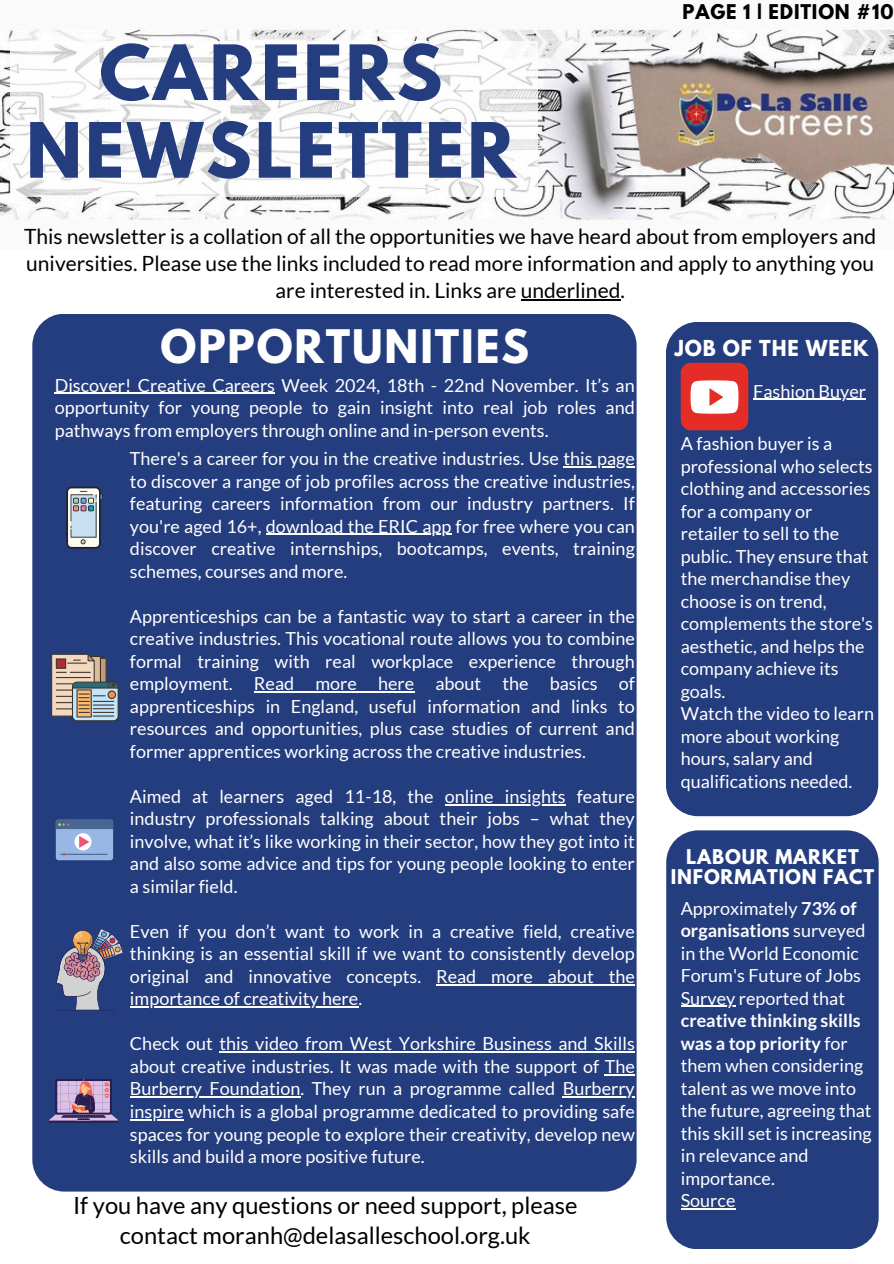
<style>
.page{position:relative;width:894px;height:1264px;background:#fff}
.page>*{position:absolute;margin:0;border:0;box-sizing:border-box;transform-origin:0 0}
.t1{font:700 67.5px/77.7px "League Spartan";letter-spacing:.045em;color:#243d7f;text-align:center}
.t2{font:700 40.95px "League Spartan";letter-spacing:.045em;color:#fff}
.t3{font:23.7px/30.3px "Lato";color:#000;text-align:center}
.t4{font:21px/27px "Lato";color:#000;text-align:center}
.t5{font:700 19.5px "League Spartan";letter-spacing:.045em;color:#fff}
.t6{font:18px/22.5px "Lato";color:#fff}
.t7{font:700 18px/20.2px "League Spartan";letter-spacing:.045em;color:#fff;text-align:center}
.t8{font:700 18px "League Spartan";letter-spacing:.045em;color:#000}
.s1{font-weight:700}
</style>
<div class="page">
<div style="left:32px;top:314px;width:604px;height:877px;background:#243d7f;border-radius:32px"></div>
<div style="left:665px;top:322px;width:213px;height:494px;background:#243d7f;border-radius:32px"></div>
<div style="left:666px;top:830px;width:212px;height:419px;background:#243d7f;border-radius:32px"></div>
<img style="left:0;top:25px;width:893px;height:200px">
<svg style="left:11px;top:41px;width:527px;height:155px"></svg>
<hr style="left:520px;top:299px;width:100px;height:1px;background:#000">
<div style="left:680px;top:363px;width:68px;height:67px;background:#e52d27;border-radius:10px"></div>
<svg style="left:690px;top:380px;width:48px;height:34px;background:#fadfde"></svg>
<hr style="left:563px;top:466px;width:71px;height:1px;background:#fff">
<hr style="left:266px;top:534px;width:185px;height:1px;background:#fff">
<hr style="left:254px;top:691px;width:160px;height:1px;background:#fff">
<hr style="left:445px;top:804px;width:120px;height:1px;background:#fff">
<hr style="left:436px;top:984px;width:198px;height:1px;background:#fff">
<hr style="left:130px;top:1006px;width:228px;height:1px;background:#fff">
<hr style="left:219px;top:1051px;width:415px;height:1px;background:#fff">
<hr style="left:604px;top:1074px;width:30px;height:1px;background:#fff">
<hr style="left:130px;top:1096px;width:170px;height:1px;background:#fff">
<hr style="left:562px;top:1096px;width:72px;height:1px;background:#fff">
<hr style="left:130px;top:1119px;width:54px;height:1px;background:#fff">
<svg style="left:66px;top:487px;width:36px;height:61px;background:#a7b2b9"></svg>
<svg style="left:56px;top:928px;width:67px;height:82px"></svg>
<div style="left:56px;top:819px;width:57px;height:41px;background:#98b7e4;border-radius:3px"></div>
<svg style="left:56px;top:819px;width:57px;height:10px"></svg>
<hr style="left:61px;top:853px;width:46px;height:1px;background:#496592">
<div style="left:74px;top:833px;width:17px;height:17px;background:#fff;border-radius:50%"></div>
<svg style="left:79px;top:835px;width:10px;height:13px"></svg>
<svg style="left:51px;top:653px;width:68px;height:68px;background:#9f9995"></svg>
<hr style="left:70px;top:671px;width:21px;height:2px;background:#3a322b">
<hr style="left:56px;top:677px;width:35px;height:1px;background:#3a322b">
<svg style="left:49px;top:1079px;width:69px;height:43px"></svg>
<hr style="left:55px;top:393px;width:220px;height:1px;background:#fff">
<hr style="left:753px;top:399px;width:112px;height:1px;background:#fff">
<hr style="left:680px;top:1005px;width:55px;height:1px;background:#fff">
<hr style="left:680px;top:1208px;width:55px;height:1px;background:#fff">
<p class="t1" style="left:26px;top:43px;width:491px">CAREERS<br>NEWSLETTER</p>
<p class="t8" style="left:682px;top:3px;width:212px">PAGE 1 | EDITION #10</p>
<p class="t4" style="left:24px;top:222px;width:853px">This newsletter is a collation of all the opportunities we have heard about from employers and universities. Please use the links included to read more information and apply to anything you are interested in. Links are underlined.</p>
<h2 class="t2" style="left:160px;top:326px;width:369px">OPPORTUNITIES</h2>
<h5 class="t5" style="left:674px;top:339px;width:195px">JOB OF THE WEEK</h5>
<p class="t6" style="left:55px;top:373px;width:581px;text-align:justify">Discover! Creative Careers Week 2024, 18th - 22nd November. It’s an opportunity for young people to gain insight into real job roles and pathways from employers through online and in-person events.</p>
<h4 class="t6" style="left:753px;top:379px;width:114px">Fashion Buyer</h4>
<p class="t6" style="left:680px;top:432px;width:194px">A fashion buyer is a professional who selects clothing and accessories for a company or retailer to sell to the public. They ensure that the merchandise they choose is on trend, complements the store's aesthetic, and helps the company achieve its goals.</p>
<h6 class="t6" style="left:680px;top:702px;width:195px">Watch the video to learn more about working hours, salary and qualifications needed.</h6>
<p class="t6" style="left:130px;top:447px;width:506px">There's a career for you in the creative industries. Use this page</p>
<p class="t6" style="left:130px;top:469px;width:506px;text-align:justify">to discover a range of job profiles across the creative industries, featuring careers information from our industry partners. If you're aged 16+, download the ERIC app for free where you can</p>
<p class="t6" style="left:130px;top:537px;width:506px">discover creative internships, bootcamps, events, training schemes, courses and more.</p>
<p class="t6" style="left:130px;top:604px;width:506px;text-align:justify">Apprenticeships can be a fantastic way to start a career in the creative industries. This vocational route allows you to combine formal training with real workplace experience through employment. Read more here about the basics of</p>
<p class="t6" style="left:130px;top:694px;width:506px;text-align:justify">apprenticeships in England, useful information and links to resources and opportunities, plus case studies of current and former apprentices working across the creative industries.</p>
<p class="t6" style="left:130px;top:784px;width:305px">Aimed at learners aged 11-18, the</p>
<p class="t6" style="left:130px;top:784px;width:506px;text-align:justify;text-indent:315px">online insights feature industry professionals talking about their jobs – what they involve, what it’s like working in their sector, how they got into it and also some advice and tips for young people looking to enter a similar field.</p>
<p class="t6" style="left:130px;top:919px;width:506px">Even if you don’t want to work in a creative field, creative</p>
<p class="t6" style="left:130px;top:942px;width:506px">thinking is an essential skill if we want to consistently develop original and innovative concepts. Read more about the</p>
<p class="t6" style="left:130px;top:987px;width:234px">importance of creativity here.</p>
<p class="t6" style="left:130px;top:1032px;width:506px">Check out this video from West Yorkshire Business and Skills about creative industries. It was made with the support of The</p>
<p class="t6" style="left:130px;top:1077px;width:506px">Burberry Foundation. They run a programme called Burberry</p>
<p class="t6" style="left:130px;top:1099px;width:506px;text-align:justify">inspire which is a global programme dedicated to providing safe spaces for young people to explore their creativity, develop new skills and build a more positive future.</p>
<h1 class="t7" style="left:670px;top:849px;width:205px">LABOUR MARKET<br>INFORMATION FACT</h1>
<p class="t6" style="left:680px;top:896px;width:186px">Approximately <span class="s1">73% of organisations</span> surveyed in the World Economic<br>Forum's Future of Jobs</p>
<p class="t6" style="left:680px;top:986px;width:192px">Survey reported that <span class="s1">creative thinking skills was a top priority</span> for them when considering talent as we move into the future, agreeing that this skill set is increasing in relevance and importance.<br>Source</p>
<h6 class="t3" style="left:73px;top:1189px;width:506px">If you have any questions or need support, please contact moranh@delasalleschool.org.uk</h6>
</div>
